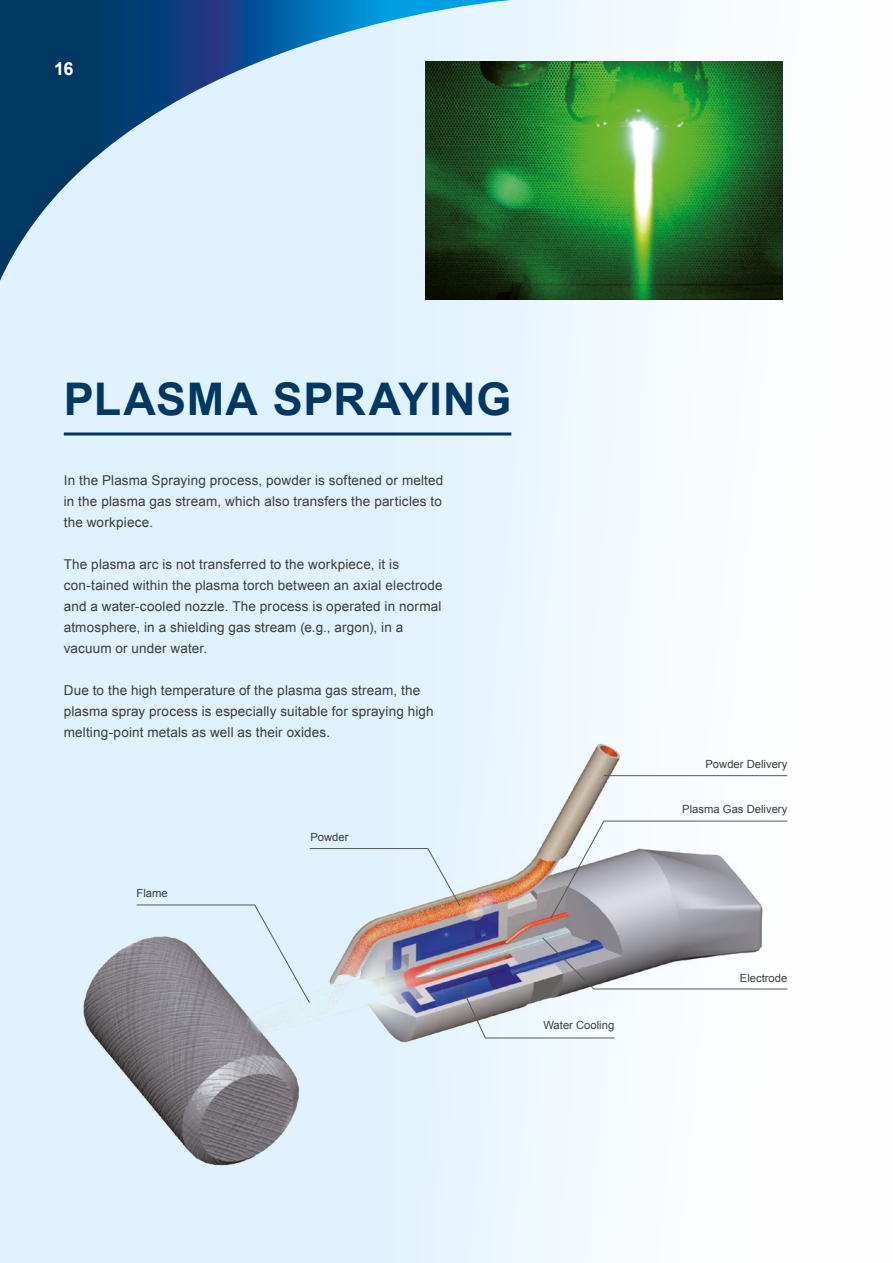
<style>
.page{position:relative;width:893px;height:1263px;background:#fff}
.page>*{position:absolute;margin:0;border:0;box-sizing:border-box;transform-origin:0 0}
.t1{font:700 45px "Arial";letter-spacing:.015em;color:#003862}
.t2{font:700 18px "Arial";color:#fff}
.t3{font:13.5px/21px "Arial";letter-spacing:.01em;color:#3c3c3b}
.t4{font:11.25px "Arial";color:#3c3c3b}
</style>
<div class="page">
<div style="left:0;top:0;width:893px;height:1263px;background:linear-gradient(to right,#d7effd,#fdfefe)"></div>
<svg style="left:0;top:0;width:538px;height:318px;background:#9dbdd5"></svg>
<img style="left:70px;top:734px;width:702px;height:442px">
<img style="left:425px;top:62px;width:357px;height:238px">
<hr style="left:604px;top:775px;width:183px;height:1px;background:#575756">
<svg style="left:136px;top:820px;width:652px;height:219px"></svg>
<hr style="left:64px;top:432px;width:447px;height:3px;background:#003862">
<h2 class="t2" style="left:54px;top:57px;width:21px">16</h2>
<h1 class="t1" style="left:64px;top:370px;width:449px">PLASMA SPRAYING</h1>
<p class="t3" style="left:64px;top:469px;width:381px;text-align:justify">In the Plasma Spraying process, powder is softened or melted in the plasma gas stream, which also transfers the particles to the workpiece.</p>
<p class="t3" style="left:64px;top:553px;width:380px">The plasma arc is not transferred to the workpiece, it is con-tained within the plasma torch between an axial electrode and a water-cooled nozzle. The process is operated in normal atmosphere, in a shielding gas stream (e.g., argon), in a vacuum or under water.</p>
<p class="t3" style="left:64px;top:679px;width:371px">Due to the high temperature of the plasma gas stream, the plasma spray process is especially suitable for spraying high melting-point metals as well as their oxides.</p>
<p class="t4" style="left:137px;top:885px;width:33px">Flame</p>
<p class="t4" style="left:310px;top:829px;width:40px">Powder</p>
<p class="t4" style="left:543px;top:1018px;width:72px">Water Cooling</p>
<p class="t4" style="left:705px;top:757px;width:83px">Powder Delivery</p>
<p class="t4" style="left:682px;top:801px;width:107px">Plasma Gas Delivery</p>
<p class="t4" style="left:740px;top:971px;width:49px">Electrode</p>
</div>
